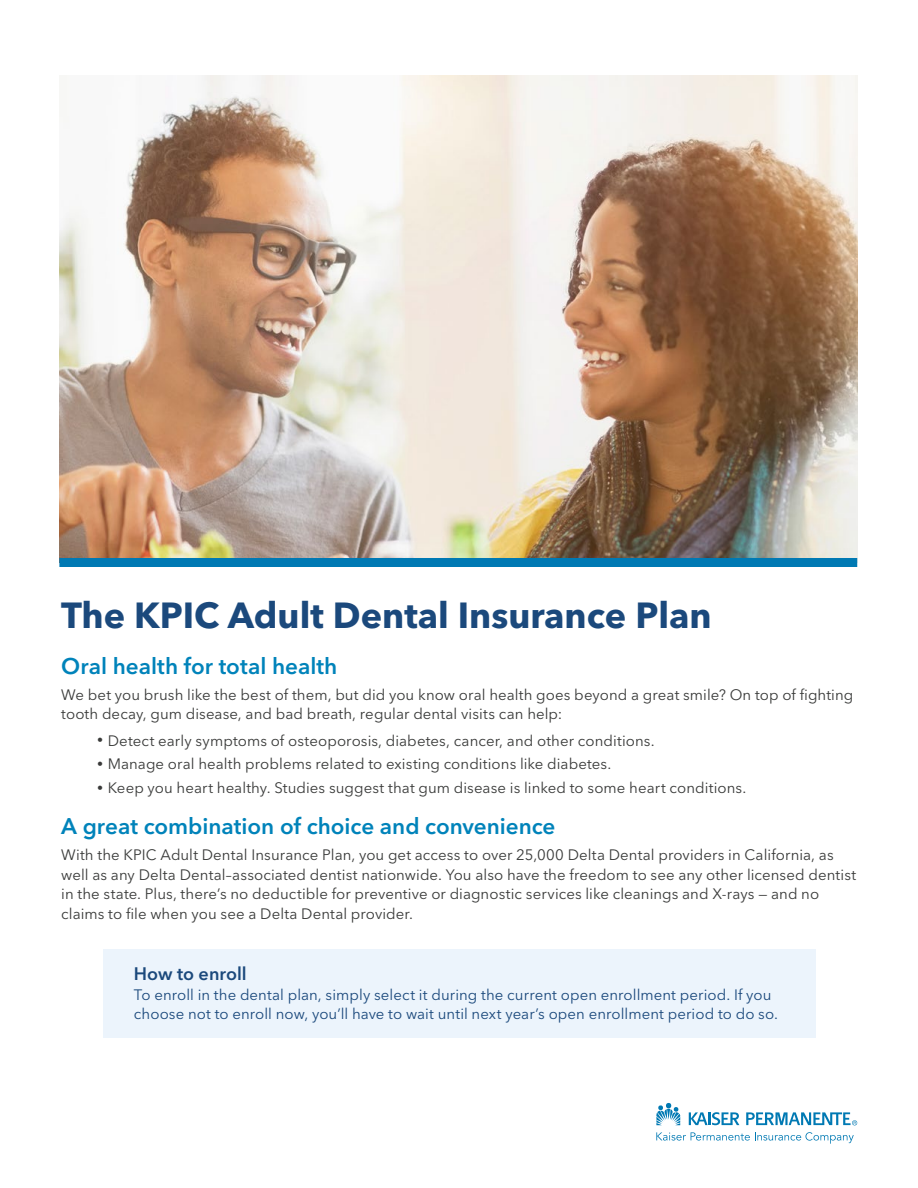
<style>
.page{position:relative;width:918px;height:1188px;background:#fff}
.page>*{position:absolute;margin:0;border:0;box-sizing:border-box;transform-origin:0 0}
.t1{font:700 36px "Avenir Next LT Pro";color:#1b497c}
.t2{font:600 22.5px "Avenir Next LT Pro";color:#0083ba}
.t3{font:600 18px "Avenir Next LT Pro";color:#1b497c}
.t4{font:15px/19.5px "Avenir Next LT Pro";letter-spacing:.005em;color:#393a39}
.t5{font:15px/19.5px "Avenir Next LT Pro";letter-spacing:.005em;color:#1b497c}
.s1{font-size:12px}
</style>
<div class="page">
<svg style="left:656px;top:1132px;width:198px;height:12px"></svg>
<svg style="left:656px;top:1103px;width:24px;height:22px"></svg>
<svg style="left:689px;top:1112px;width:50px;height:13px"></svg>
<svg style="left:746px;top:1112px;width:111px;height:13px"></svg>
<div style="left:103px;top:949px;width:712px;height:88px;background:#ecf4fc"></div>
<img style="left:59px;top:76px;width:798px;height:482px">
<div style="left:59px;top:558px;width:798px;height:9px;background:#0079b3"></div>
<h1 class="t1" style="left:61px;top:593px;width:652px">The KPIC Adult Dental Insurance Plan</h1>
<h2 class="t2" style="left:61px;top:652px;width:278px">Oral health for total health</h2>
<p class="t4" style="left:61px;top:685px;width:794px">We bet you brush like the best of them, but did you know oral health goes beyond a great smile? On top of fighting tooth decay, gum disease, and bad breath, regular dental visits can help:</p>
<p class="t4" style="left:97px;top:731px;width:559px"><span class="s1">•</span> Detect early symptoms of osteoporosis, diabetes, cancer, and other conditions.</p>
<p class="t4" style="left:97px;top:754px;width:516px"><span class="s1">•</span> Manage oral health problems related to existing conditions like diabetes.</p>
<p class="t4" style="left:97px;top:778px;width:650px"><span class="s1">•</span> Keep you heart healthy. Studies suggest that gum disease is linked to some heart conditions.</p>
<h2 class="t2" style="left:61px;top:812px;width:496px">A great combination of choice and convenience</h2>
<p class="t4" style="left:61px;top:845px;width:797px">With the KPIC Adult Dental Insurance Plan, you get access to over 25,000 Delta Dental providers in California, as well as any Delta Dental–associated dentist nationwide. You also have the freedom to see any other licensed dentist in the state. Plus, there’s no deductible for preventive or diagnostic services like cleanings and X-rays — and no claims to file when you see a Delta Dental provider.</p>
<p class="t3" style="left:134px;top:963px;width:114px">How to enroll</p>
<p class="t5" style="left:134px;top:985px;width:646px">To enroll in the dental plan, simply select it during the current open enrollment period. If you choose not to enroll now, you’ll have to wait until next year’s open enrollment period to do so.</p>
</div>
